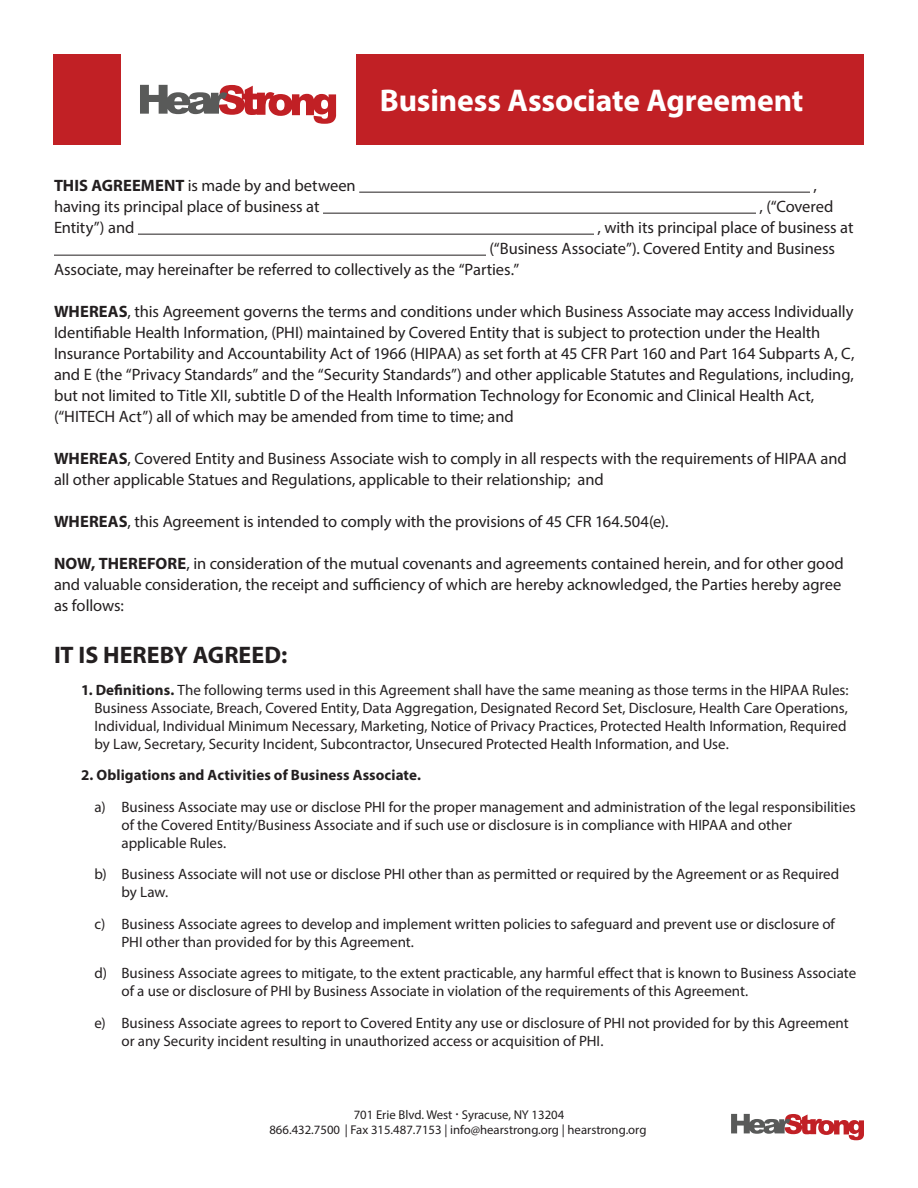
<style>
.page{position:relative;width:918px;height:1188px;background:#fff}
.page>*{position:absolute;margin:0;border:0;box-sizing:border-box;transform-origin:0 0}
.t1{font:700 31.5px "Myriad Pro";letter-spacing:-.005em;color:#fff}
.Paragraph{font:700 24px "Myriad Pro";letter-spacing:.005em;color:#231f20}
.Paragraph-2{font:16.5px/21px "Myriad Pro";letter-spacing:-.005em;color:#231f20}
.t2{font:15px/18px "Myriad Pro";color:#231f20}
.t3{font:700 15px "Myriad Pro";letter-spacing:.005em;color:#231f20}
.t4{font:12.75px/15.3px "Myriad Pro";color:#231f20;text-align:center}
.s1{font-weight:700}
</style>
<div class="page">
<div style="left:54px;top:54px;width:810px;height:91px;background:#c12025"></div>
<div style="left:121px;top:54px;width:235px;height:101px;background:#fff"></div>
<svg style="left:140px;top:85px;width:196px;height:39px"></svg>
<svg style="left:731px;top:1114px;width:133px;height:26px"></svg>
<hr style="left:359px;top:192px;width:451px;height:1px;background:#231f20">
<hr style="left:323px;top:213px;width:433px;height:1px;background:#231f20">
<hr style="left:138px;top:234px;width:456px;height:1px;background:#231f20">
<hr style="left:54px;top:255px;width:432px;height:1px;background:#231f20">
<h1 class="t1" style="left:380px;top:80px;width:425px">Business Associate Agreement</h1>
<p class="Paragraph-2" style="left:54px;top:174px;width:303px"><span class="s1">THIS AGREEMENT</span> is made by and between</p>
<p class="Paragraph-2" style="left:813px;top:174px;width:5px">,</p>
<p class="Paragraph-2" style="left:54px;top:195px;width:267px">having its principal place of business at</p>
<p class="Paragraph-2" style="left:759px;top:195px;width:75px">, (“Covered</p>
<p class="Paragraph-2" style="left:54px;top:216px;width:82px">Entity”) and</p>
<p class="Paragraph-2" style="left:597px;top:216px;width:257px">, with its principal place of business at</p>
<p class="Paragraph-2" style="left:489px;top:237px;width:347px">(“Business Associate”). Covered Entity and Business</p>
<p class="Paragraph-2" style="left:54px;top:258px;width:467px">Associate, may hereinafter be referred to collectively as the “Parties.”</p>
<p class="Paragraph-2" style="left:54px;top:300px;width:802px"><span class="s1">WHEREAS</span>, this Agreement governs the terms and conditions under which Business Associate may access Individually Identifiable Health Information, (PHI) maintained by Covered Entity that is subject to protection under the Health Insurance Portability and Accountability Act of 1966 (HIPAA) as set forth at 45 CFR Part 160 and Part 164 Subparts A, C, and E (the “Privacy Standards” and the “Security Standards”) and other applicable Statutes and Regulations, including, but not limited to Title XII, subtitle D of the Health Information Technology for Economic and Clinical Health Act, (“HITECH Act”) all of which may be amended from time to time; and</p>
<p class="Paragraph-2" style="left:54px;top:447px;width:794px"><span class="s1">WHEREAS</span>, Covered Entity and Business Associate wish to comply in all respects with the requirements of HIPAA and all other applicable Statues and Regulations, applicable to their relationship; and</p>
<p class="Paragraph-2" style="left:54px;top:510px;width:616px"><span class="s1">WHEREAS</span>, this Agreement is intended to comply with the provisions of 45 CFR 164.504(e).</p>
<p class="Paragraph-2" style="left:54px;top:552px;width:791px"><span class="s1">NOW, THEREFORE</span>, in consideration of the mutual covenants and agreements contained herein, and for other good and valuable consideration, the receipt and sufficiency of which are hereby acknowledged, the Parties hereby agree as follows:</p>
<p class="Paragraph" style="left:54px;top:639px;width:235px">IT IS HEREBY AGREED:</p>
<p class="t2" style="left:94px;top:680px;width:756px;text-indent:-14px"><span class="s1">1. Definitions.</span> The following terms used in this Agreement shall have the same meaning as those terms in the HIPAA Rules:<br>Business Associate, Breach, Covered Entity, Data Aggregation, Designated Record Set, Disclosure, Health Care Operations, Individual, Individual Minimum Necessary, Marketing, Notice of Privacy Practices, Protected Health Information, Required by Law, Secretary, Security Incident, Subcontractor, Unsecured Protected Health Information, and Use.</p>
<p class="t3" style="left:81px;top:765px;width:342px">2. Obligations and Activities of Business Associate.</p>
<p class="t2" style="left:122px;top:797px;width:736px;text-indent:-27px">a) Business Associate may use or disclose PHI for the proper management and administration of the legal responsibilities of the Covered Entity/Business Associate and if such use or disclosure is in compliance with HIPAA and other applicable Rules.</p>
<p class="t2" style="left:122px;top:865px;width:719px;text-indent:-27px">b) Business Associate will not use or disclose PHI other than as permitted or required by the Agreement or as Required by Law.</p>
<p class="t2" style="left:122px;top:914px;width:715px;text-indent:-27px">c) Business Associate agrees to develop and implement written policies to safeguard and prevent use or disclosure of<br>PHI other than provided for by this Agreement.</p>
<p class="t2" style="left:122px;top:964px;width:736px;text-indent:-27px">d) Business Associate agrees to mitigate, to the extent practicable, any harmful effect that is known to Business Associate of a use or disclosure of PHI by Business Associate in violation of the requirements of this Agreement.</p>
<p class="t2" style="left:122px;top:1013px;width:729px;text-indent:-27px">e) Business Associate agrees to report to Covered Entity any use or disclosure of PHI not provided for by this Agreement or any Security incident resulting in unauthorized access or acquisition of PHI.</p>
<p class="t4" style="left:269px;top:1107px;width:379px">701 Erie Blvd. West Syracuse, NY 13204<br>866.432.7500 | Fax 315.487.7153 | info@hearstrong.org | hearstrong.org</p>
</div>
